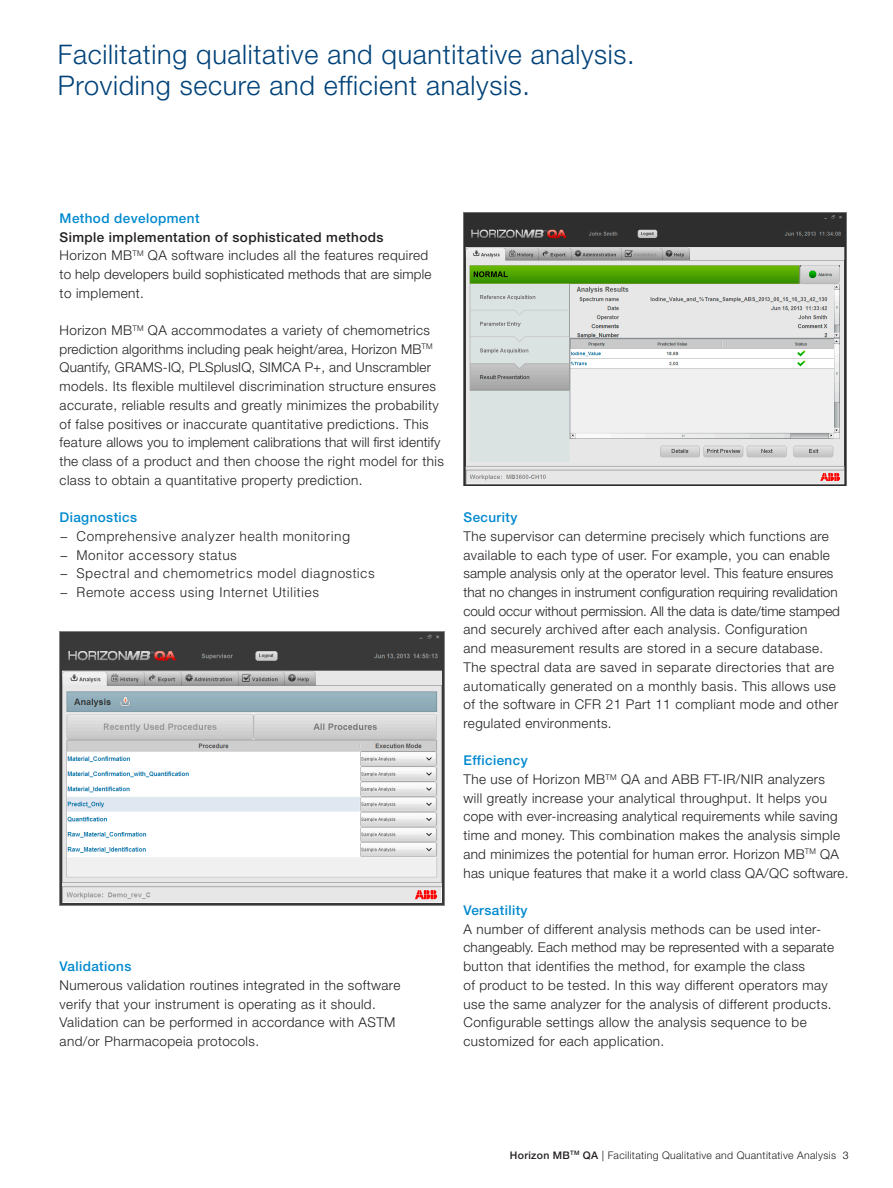
<style>
.page{position:relative;width:893px;height:1188px;background:#fff}
.page>*{position:absolute;margin:0;border:0;box-sizing:border-box;transform-origin:0 0}
.t1{font:300 27px/31.5px "Helvetica Neue LT Std";letter-spacing:.025em;color:#004279}
.t2{font:300 13.5px/18.8px "Helvetica Neue LT Std";letter-spacing:.03em;color:#231f20}
.t3{font:300 13.5px/18.8px "Helvetica Neue LT Std";letter-spacing:.01em;color:#231f20}
.t4{font:300 13.5px/18.8px "Helvetica LT Std";letter-spacing:.03em;color:#231f20}
.t5{font:500 13.5px "Helvetica Neue LT Std";letter-spacing:.03em;color:#0089cf}
.t6{font:300 10.5px "Helvetica Neue LT Std";letter-spacing:.03em;color:#231f20}
.s1{font-weight:500}
.s2{font-weight:500;color:#0089cf}
.s3{color:#000002}
</style>
<div class="page">
<img style="left:463px;top:213px;width:384px;height:272px">
<img style="left:60px;top:631px;width:385px;height:274px">
<h1 class="t1" style="left:58px;top:38px;width:578px">Facilitating qualitative and quantitative analysis.<br>Providing secure and efficient analysis.</h1>
<p class="t5" style="left:60px;top:210px;width:141px">Method development</p>
<p class="t3" style="left:60px;top:227px;width:373px"><span class="s1">Simple implementation of sophisticated methods </span>Horizon MB<sup>TM</sup> QA software includes all the features required to help developers build sophisticated methods that are simple to implement.</p>
<p class="t2" style="left:60px;top:321px;width:386px">Horizon MB<sup>TM</sup> QA accommodates a variety of chemometrics prediction algorithms including peak height/area, Horizon MB<sup>TM </sup>Quantify, GRAMS-IQ, PLSplusIQ, SIMCA P+, and Unscrambler models. Its flexible multilevel discrimination structure ensures accurate, reliable results and greatly minimizes the probability of false positives or inaccurate quantitative predictions. This feature allows you to implement calibrations that will first identify the class of a product and then choose the right model for this class to obtain a quantitative property prediction.</p>
<p class="t5" style="left:60px;top:509px;width:79px">Diagnostics</p>
<p class="t4" style="left:60px;top:527px;width:317px">− Comprehensive analyzer health monitoring<br>− Monitor accessory status<br>− Spectral and chemometrics model diagnostics − Remote access using Internet Utilities</p>
<p class="t5" style="left:60px;top:958px;width:73px">Validations</p>
<p class="t2" style="left:60px;top:975px;width:342px">Numerous validation routines integrated in the software verify that your instrument is operating as it should.<br>Validation can be performed in accordance with ASTM and/or Pharmacopeia protocols.</p>
<p class="t5" style="left:463px;top:509px;width:55px">Security</p>
<p class="t2" style="left:463px;top:526px;width:378px">The supervisor can determine precisely which functions are available to each type of user. For example, you can enable sample analysis only at the operator level. This feature ensures that no changes in instrument configuration requiring revalidation could occur without permission. All the data is date/time stamped and securely archived after each analysis. Configuration<br>and measurement results are stored in a secure database.<br>The spectral data are saved in separate directories that are automatically generated on a monthly basis. This allows use of the software in CFR 21 Part 11 compliant mode and other regulated environments.</p>
<p class="t2" style="left:463px;top:751px;width:387px"><span class="s2">Efficiency<br></span>The use of Horizon MB<sup>TM</sup> QA and ABB FT-IR/NIR analyzers<br>will greatly increase your analytical throughput. It helps you cope with ever-increasing analytical requirements while saving time and money. This combination makes the analysis simple and minimizes the potential for human error. Horizon MB<sup>TM</sup> QA has unique features that make it a world class QA/QC software.</p>
<p class="t5" style="left:463px;top:902px;width:66px">Versatility</p>
<p class="t2" style="left:463px;top:919px;width:372px">A number of different analysis methods can be used inter&shy;changeably. Each method may be represented with a separate button that identifies the method, for example the class<br>of product to be tested. In this way different operators may use the same analyzer for the analysis of different products.<br>Configurable settings allow the analysis sequence to be customized for each application.</p>
<p class="t6" style="left:510px;top:1148px;width:340px"><span class="s1">Horizon MB</span><sup>TM</sup> <span class="s1">QA</span> <span class="s3">|</span> Facilitating Qualitative and Quantitative Analysis <span class="s3">3</span></p>
</div>
